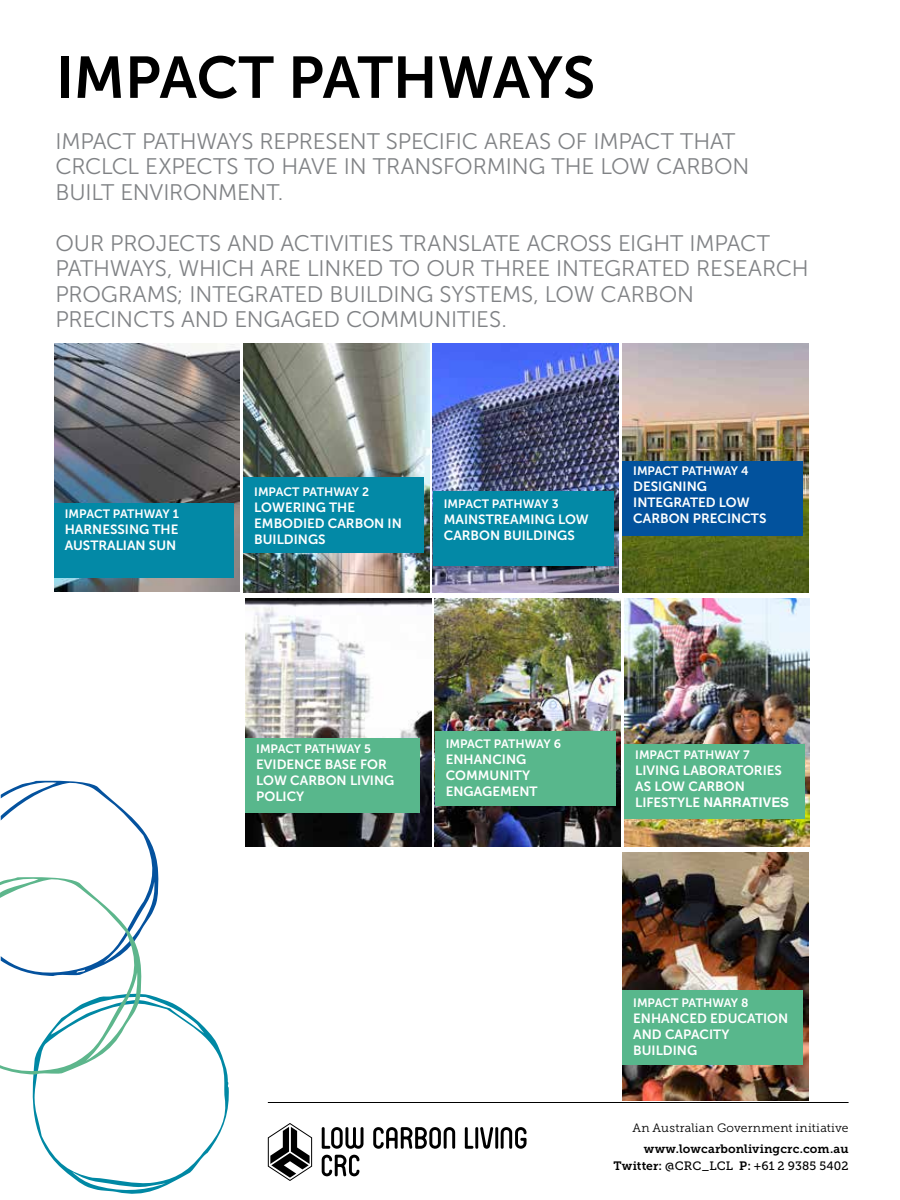
<style>
.page{position:relative;width:900px;height:1200px;background:#fff}
.page>*{position:absolute;margin:0;border:0;box-sizing:border-box;transform-origin:0 0}
.t1{font:58.5px "Museo Sans 700";color:#000}
.t2{font:22.5px/25.5px "Museo Sans 300";letter-spacing:-.01em;color:#808285}
.t3{font:13.35px/16px "Museo Sans 700";color:#fff}
.t4{font:700 13.35px "Helvetica";color:#fff}
.t5{font:12.15px "Museo Sans 700";letter-spacing:-.005em;color:#fff}
.t6{font:12.15px "Museo Slab 300";letter-spacing:.02em;color:#000}
.t7{font:12.15px "Museo Slab 500";letter-spacing:.01em;color:#000}
.t8{font:12.15px "Museo Slab 700";letter-spacing:.01em;color:#000}
.s1{font-family:"Museo Sans 700";font-weight:400}
.s2{font-family:"Museo Slab 700"}
</style>
<div class="page">
<svg style="left:0;top:780px;width:229px;height:414px"></svg>
<svg style="left:322px;top:1127px;width:42px;height:22px"></svg>
<svg style="left:373px;top:1127px;width:82px;height:22px"></svg>
<svg style="left:465px;top:1127px;width:62px;height:22px"></svg>
<svg style="left:322px;top:1155px;width:37px;height:21px"></svg>
<svg style="left:268px;top:1123px;width:45px;height:58px"></svg>
<hr style="left:268px;top:1102px;width:581px;height:1px;background:#000">
<img style="left:54px;top:344px;width:186px;height:248px">
<div style="left:54px;top:503px;width:179px;height:75px;background:#0389a6"></div>
<img style="left:243px;top:344px;width:186px;height:248px">
<div style="left:243px;top:478px;width:181px;height:75px;background:#0389a6"></div>
<img style="left:433px;top:344px;width:186px;height:248px">
<div style="left:433px;top:492px;width:180px;height:74px;background:#0389a6"></div>
<img style="left:622px;top:344px;width:186px;height:248px">
<div style="left:622px;top:461px;width:181px;height:75px;background:#02529d"></div>
<img style="left:245px;top:598px;width:186px;height:248px">
<div style="left:245px;top:739px;width:175px;height:74px;background:#58b78c"></div>
<img style="left:435px;top:598px;width:186px;height:248px">
<div style="left:435px;top:731px;width:180px;height:75px;background:#58b78c"></div>
<img style="left:624px;top:598px;width:186px;height:248px">
<div style="left:624px;top:744px;width:181px;height:74px;background:#58b78c"></div>
<img style="left:622px;top:852px;width:186px;height:249px">
<div style="left:622px;top:990px;width:181px;height:74px;background:#58b78c"></div>
<h1 class="t1" style="left:56px;top:45px;width:541px">IMPACT PATHWAYS</h1>
<p class="t2" style="left:56px;top:129px;width:696px">IMPACT PATHWAYS REPRESENT SPECIFIC AREAS OF IMPACT THAT<br>CRCLCL EXPECTS TO HAVE IN TRANSFORMING THE LOW CARBON<br>BUILT ENVIRONMENT.</p>
<p class="t2" style="left:56px;top:231px;width:755px">OUR PROJECTS AND ACTIVITIES TRANSLATE ACROSS EIGHT IMPACT PATHWAYS, WHICH ARE LINKED TO OUR THREE INTEGRATED RESEARCH PROGRAMS; INTEGRATED BUILDING SYSTEMS, LOW CARBON PRECINCTS AND ENGAGED COMMUNITIES.</p>
<p class="t5" style="left:65px;top:507px;width:116px">IMPACT PATHWAY 1</p>
<p class="t3" style="left:65px;top:522px;width:115px">HARNESSING THE<br>AUSTRALIAN SUN</p>
<p class="t5" style="left:254px;top:485px;width:116px">IMPACT PATHWAY 2</p>
<p class="t3" style="left:254px;top:500px;width:149px">LOWERING THE<br>EMBODIED CARBON IN<br>BUILDINGS</p>
<p class="t5" style="left:444px;top:497px;width:116px">IMPACT PATHWAY 3</p>
<p class="t3" style="left:444px;top:511px;width:147px">MAINSTREAMING LOW<br>CARBON BUILDINGS</p>
<p class="t5" style="left:633px;top:464px;width:117px">IMPACT PATHWAY 4</p>
<p class="t3" style="left:633px;top:479px;width:135px">DESIGNING<br>INTEGRATED LOW<br>CARBON PRECINCTS</p>
<p class="t5" style="left:256px;top:742px;width:116px">IMPACT PATHWAY 5</p>
<p class="t3" style="left:256px;top:757px;width:140px">EVIDENCE BASE FOR<br>LOW CARBON LIVING<br>POLICY</p>
<p class="t5" style="left:446px;top:737px;width:117px">IMPACT PATHWAY 6</p>
<p class="t3" style="left:446px;top:751px;width:93px">ENHANCING<br>COMMUNITY<br>ENGAGEMENT</p>
<p class="t5" style="left:635px;top:748px;width:116px">IMPACT PATHWAY 7</p>
<p class="t3" style="left:635px;top:762px;width:148px">LIVING LABORATORIES<br>AS LOW CARBON</p>
<p class="t4" style="left:635px;top:791px;width:155px"><span class="s1">LIFESTYLE</span> NARRATIVES</p>
<p class="t5" style="left:633px;top:996px;width:117px">IMPACT PATHWAY 8</p>
<p class="t3" style="left:633px;top:1010px;width:157px">ENHANCED EDUCATION<br>AND CAPACITY<br>BUILDING</p>
<p class="t6" style="left:632px;top:1122px;width:218px">An Australian Government initiative</p>
<p class="t8" style="left:644px;top:1142px;width:206px">www.lowcarbonlivingcrc.com.au</p>
<p class="t7" style="left:613px;top:1159px;width:237px"><span class="s2">Twitter:</span> @CRC_LCL <span class="s2">P:</span> +61 2 9385 5402</p>
</div>
